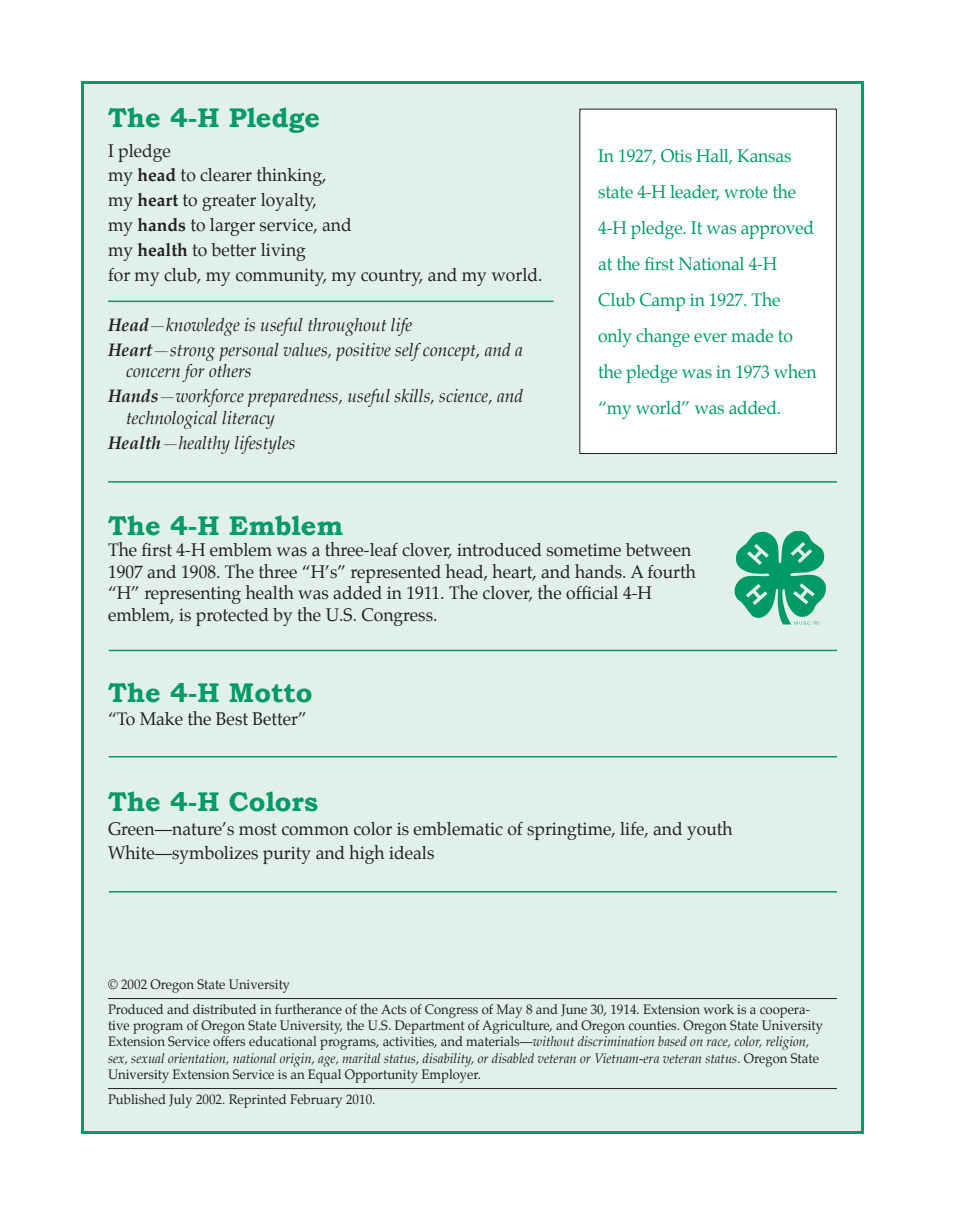
<style>
.page{position:relative;width:972px;height:1215px;background:#fff}
.page>*{position:absolute;margin:0;border:0;box-sizing:border-box;transform-origin:0 0}
.t1{font:700 27px "Bookman Old Style";color:#009a67}
.t2{font:18px/24.9px "Palatino";color:#231f20}
.t3{font:italic 18px/24.9px "Palatino";color:#231f20}
.t4{font:18px/36px "Palatino";letter-spacing:-.01em;color:#009a67}
.t5{font:13.5px/16.2px "Palatino";color:#231f20}
.s1{font-weight:700}
.s2{font-style:italic}
</style>
<div class="page">
<div style="left:81px;top:81px;width:783px;height:1053px;background:#e1f1ea;border:3px solid #009a67"></div>
<hr style="left:108px;top:998px;width:729px;height:1px;background:#231f20">
<hr style="left:108px;top:1088px;width:729px;height:1px;background:#231f20">
<img style="left:735px;top:531px;width:90px;height:93px">
<hr style="left:108px;top:301px;width:446px;height:1px;background:#009a67">
<hr style="left:108px;top:481px;width:729px;height:2px;background:#009a67">
<hr style="left:109px;top:650px;width:728px;height:1px;background:#009a67">
<hr style="left:109px;top:756px;width:728px;height:2px;background:#009a67">
<hr style="left:109px;top:891px;width:728px;height:1px;background:#009a67">
<div style="left:580px;top:109px;width:256px;height:345px;background:#fff"></div>
<div style="left:579px;top:109px;width:258px;height:345px;border:1px solid #231f20"></div>
<h1 class="t1" style="left:108px;top:102px;width:214px">The 4-H Pledge</h1>
<h2 class="t2" style="left:108px;top:138px;width:436px">I pledge<br>my <span class="s1">head</span> to clearer thinking,<br>my <span class="s1">heart</span> to greater loyalty,<br>my <span class="s1">hands</span> to larger service, and<br>my <span class="s1">health</span> to better living<br>for my club, my community, my country, and my world.</h2>
<h2 class="t3" style="left:108px;top:312px;width:417px"><span class="s1">Head</span>—knowledge is useful throughout life<br><span class="s1">Heart</span>—strong personal values, positive self concept, and a</h2>
<h2 class="t3" style="left:108px;top:359px;width:417px;text-indent:18px">concern for others<br><span class="s1">Hands</span>—workforce preparedness, useful skills, science, and</h2>
<h2 class="t3" style="left:108px;top:405px;width:189px;text-align:center">technological literacy<br><span class="s1">Health</span>—healthy lifestyles</h2>
<h2 class="t4" style="left:598px;top:138px;width:220px">In 1927, Otis Hall, Kansas state 4-H leader, wrote the<br>4-H pledge. It was approved at the first National 4-H<br>Club Camp in 1927. The only change ever made to the pledge was in 1973 when “my world” was added.</h2>
<h1 class="t1" style="left:108px;top:509px;width:237px">The 4-H Emblem</h1>
<p class="t2" style="left:108px;top:539px;width:589px;line-height:21.6px">The first 4-H emblem was a three-leaf clover, introduced sometime between 1907 and 1908. The three “H’s” represented head, heart, and hands. A fourth “H” representing health was added in 1911. The clover, the official 4-H emblem, is protected by the U.S. Congress.</p>
<h1 class="t1" style="left:108px;top:677px;width:206px">The 4-H Motto</h1>
<h2 class="t2" style="left:108px;top:707px;width:200px">“To Make the Best Better”</h2>
<h1 class="t1" style="left:108px;top:786px;width:212px">The 4-H Colors</h1>
<h2 class="t2" style="left:108px;top:816px;width:626px">Green—nature’s most common color is emblematic of springtime, life, and youth<br>White—symbolizes purity and high ideals</h2>
<p class="t5" style="left:108px;top:971px;width:704px;line-height:25.2px">© 2002 Oregon State University<br>Produced and distributed in furtherance of the Acts of Congress of May 8 and June 30, 1914. Extension work is a coopera-</p>
<p class="t5" style="left:108px;top:1017px;width:717px">tive program of Oregon State University, the U.S. Department of Agriculture, and Oregon counties. Oregon State University Extension Service offers educational programs, activities, and materials—<span class="s2">without discrimination based on race, color, religion, sex, sexual orientation, national origin, age, marital status, disability, or disabled veteran or Vietnam-era veteran status</span>. Oregon State University Extension Service is an Equal Opportunity Employer.</p>
<p class="t5" style="left:108px;top:1091px;width:269px">Published July 2002. Reprinted February 2010.</p>
</div>
